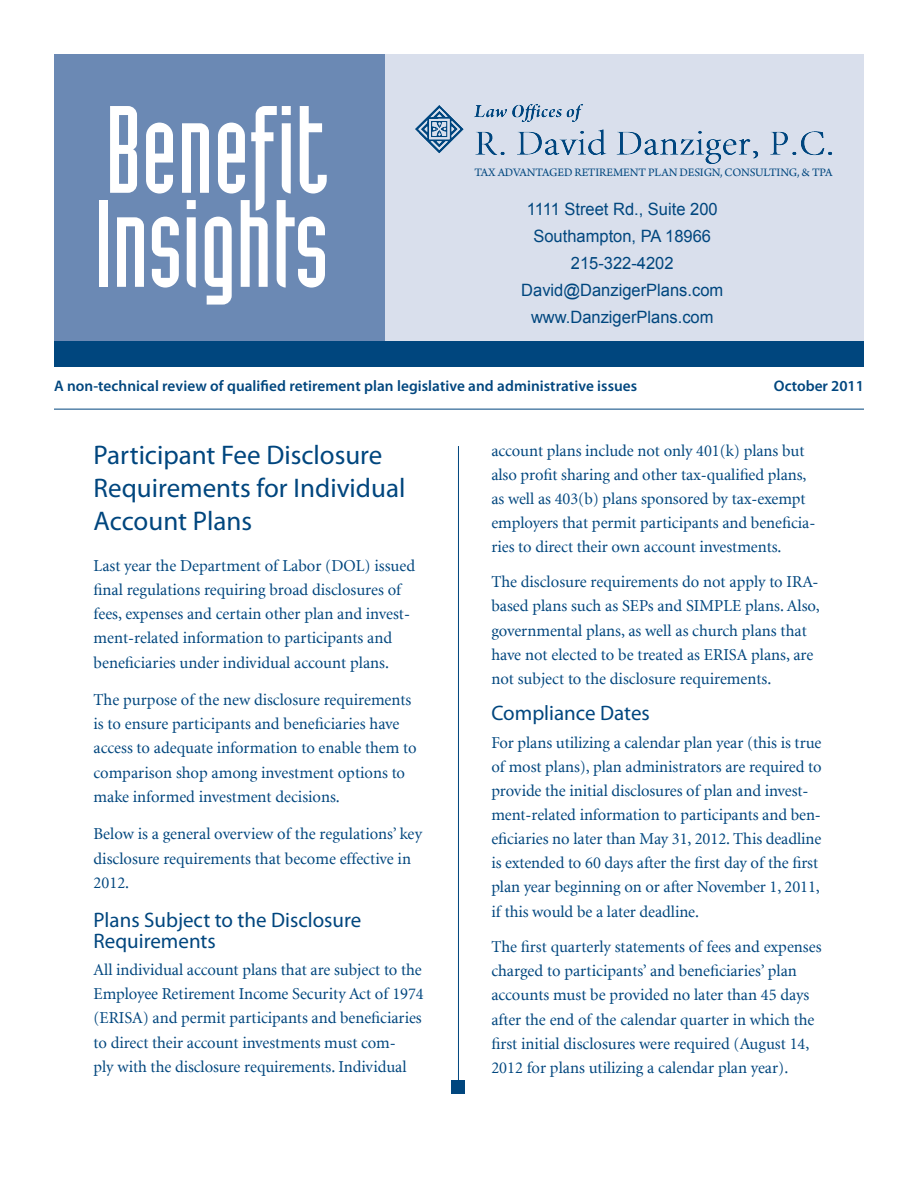
<style>
.page{position:relative;width:918px;height:1188px;background:#fff}
.page>*{position:absolute;margin:0;border:0;box-sizing:border-box;transform-origin:0 0}
.t1{font:121.5px/94.1px "Industria Solid";color:#fff}
.headline{font:27px/33px "Myriad Pro";color:#00467e}
.subhead{font:21px/21px "Myriad Pro";color:#00467e}
.body{font:16.95px "Arial";color:#00467e}
.body-2{font:16.5px/24.2px "Minion";letter-spacing:-.005em;color:#00467e}
.t2{font:600 15.3px "Myriad Pro";letter-spacing:.005em;color:#00467e}
.body-3{font:12px "Arno Pro";letter-spacing:-.015em;color:#00467e}
.s1{font-family:"Industria Solid A"}
</style>
<div class="page">
<hr style="left:458px;top:446px;width:1px;height:648px;background:#00467e">
<div style="left:452px;top:1080px;width:13px;height:14px;background:#00467e"></div>
<hr style="left:54px;top:409px;width:810px;height:1px;background:#00467e">
<div style="left:387px;top:57px;width:475px;height:290px;background:#d9dfec"></div>
<div style="left:54px;top:54px;width:331px;height:295px;background:#6b89b4"></div>
<div style="left:54px;top:342px;width:810px;height:25px;background:#00467e"></div>
<img style="left:416px;top:105px;width:48px;height:49px">
<img style="left:475px;top:104px;width:358px;height:59px">
<p class="t1" style="left:95px;top:102px;width:236px"><span class="s1">Benefit<br></span>Insights</p>
<p class="body-3" style="left:474px;top:166px;width:360px">TAX ADVANTAGED RETIREMENT PLAN DESIGN, CONSULTING, &amp; TPA</p>
<p class="body" style="left:527px;top:198px;width:192px">1111 Street Rd., Suite 200</p>
<p class="body" style="left:533px;top:225px;width:179px">Southampton, PA 18966</p>
<p class="body" style="left:571px;top:252px;width:104px">215-322-4202</p>
<p class="body" style="left:521px;top:279px;width:203px">David@DanzigerPlans.com</p>
<p class="body" style="left:531px;top:306px;width:184px">www.DanzigerPlans.com</p>
<p class="t2" style="left:54px;top:376px;width:585px">A non-technical review of qualified retirement plan legislative and administrative issues</p>
<p class="t2" style="left:774px;top:376px;width:92px">October 2011</p>
<p class="headline" style="left:94px;top:438px;width:313px">Participant Fee Disclosure<br>Requirements for Individual<br>Account Plans</p>
<p class="body-2" style="left:94px;top:554px;width:323px">Last year the Department of Labor (DOL) issued final regulations requiring broad disclosures of fees, expenses and certain other plan and invest&shy;ment-related information to participants and beneficiaries under individual account plans.</p>
<p class="body-2" style="left:94px;top:688px;width:325px">The purpose of the new disclosure requirements is to ensure participants and beneficiaries have access to adequate information to enable them to comparison shop among investment options to make informed investment decisions.</p>
<p class="body-2" style="left:94px;top:823px;width:330px">Below is a general overview of the regulations’ key disclosure requirements that become effective in<br>2012.</p>
<p class="subhead" style="left:94px;top:909px;width:269px">Plans Subject to the Disclosure<br>Requirements</p>
<p class="body-2" style="left:94px;top:958px;width:332px">All individual account plans that are subject to the Employee Retirement Income Security Act of 1974 (ERISA) and permit participants and beneficiaries to direct their account investments must com-<br>ply with the disclosure requirements. Individual</p>
<p class="body-2" style="left:491px;top:439px;width:326px">account plans include not only 401(k) plans but also profit sharing and other tax-qualified plans, as well as 403(b) plans sponsored by tax-exempt employers that permit participants and beneficia&shy;ries to direct their own account investments.</p>
<p class="body-2" style="left:491px;top:571px;width:330px">The disclosure requirements do not apply to IRA&shy;based plans such as SEPs and SIMPLE plans. Also, governmental plans, as well as church plans that have not elected to be treated as ERISA plans, are not subject to the disclosure requirements.</p>
<p class="subhead" style="left:491px;top:702px;width:160px">Compliance Dates</p>
<p class="body-2" style="left:491px;top:731px;width:332px">For plans utilizing a calendar plan year (this is true of most plans), plan administrators are required to provide the initial disclosures of plan and invest&shy;ment-related information to participants and ben&shy;eficiaries no later than May 31, 2012. This deadline is extended to 60 days after the first day of the first plan year beginning on or after November 1, 2011, if this would be a later deadline.</p>
<p class="body-2" style="left:491px;top:935px;width:332px">The first quarterly statements of fees and expenses charged to participants’ and beneficiaries’ plan accounts must be provided no later than 45 days after the end of the calendar quarter in which the first initial disclosures were required (August 14, 2012 for plans utilizing a calendar plan year).</p>
</div>
